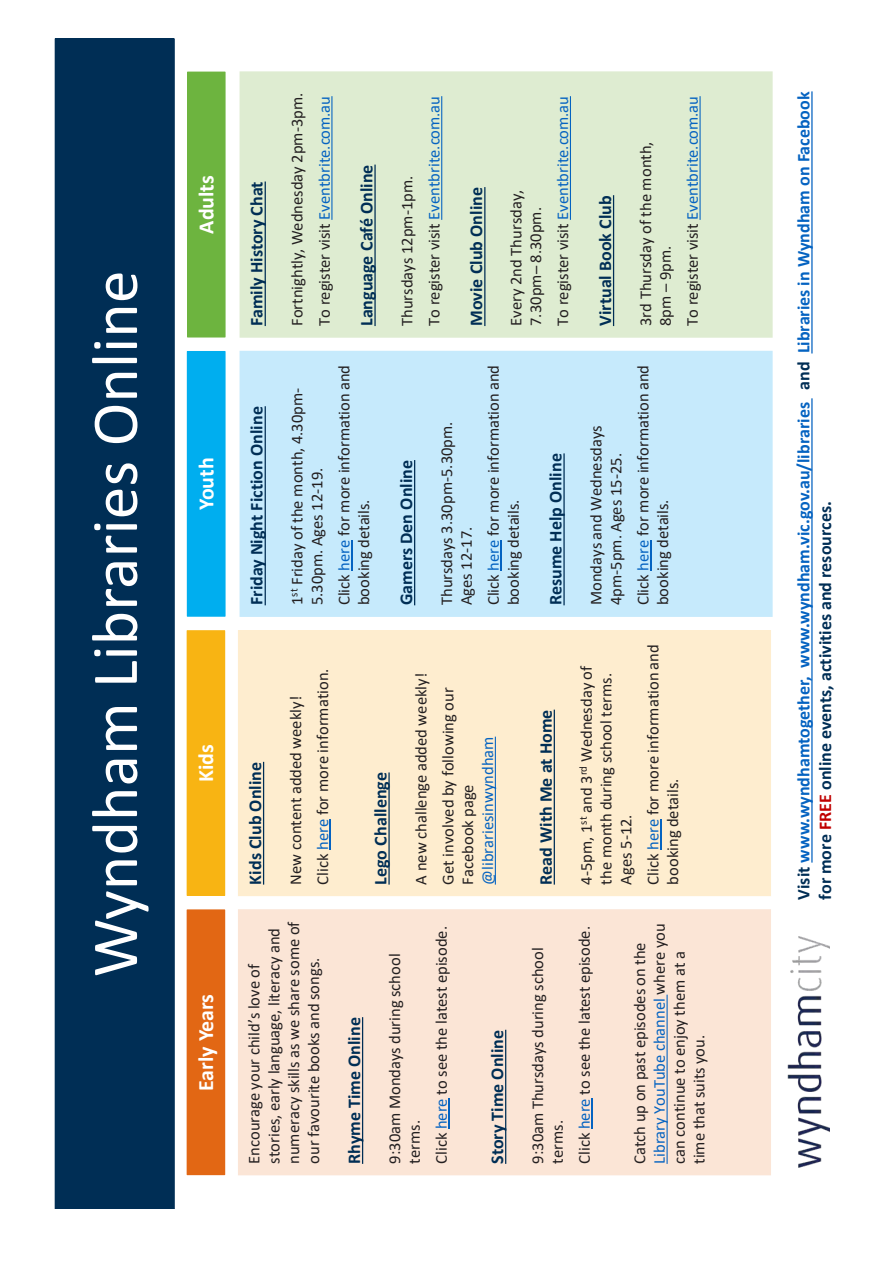
<style>
.page{position:relative;width:893px;height:1263px;background:#fff}
.page>*{position:absolute;margin:0;border:0;box-sizing:border-box;transform-origin:0 0}
.t1{font:65.85px "Calibri";color:#fff}
.t2{font:700 21.9px "Calibri";color:#fff}
.t3{font:700 18px "Calibri";color:#002e55}
.t4{font:700 18px/21.6px "Calibri";color:#0563c1}
.t5{font:16.65px "Calibri";color:#231f20}
.t6{font:16.5px/19.8px "Calibri";color:#231f20}
.t7{font:16.5px/19.8px "Calibri";color:#0563c1}
.s1{color:#0563c1}
.s2{color:#231f20}
.s3{color:#002e55}
.s4{color:#c00000}
</style>
<div class="page">
<div style="left:187px;top:910px;width:38px;height:264px;background:#e26714"></div>
<div style="left:187px;top:631px;width:38px;height:264px;background:#f8b413"></div>
<div style="left:55px;top:39px;width:119px;height:1170px;background:#002e55"></div>
<div style="left:55px;top:39px;width:120px;height:1170px;border:1px solid #002e55"></div>
<div style="left:239px;top:910px;width:531px;height:264px;background:#fbe5d6"></div>
<div style="left:238px;top:909px;width:533px;height:266px;border:2px solid #fbe5d6"></div>
<svg style="left:362px;top:1017px;width:1px;height:147px"></svg>
<hr style="left:449px;top:1098px;width:1px;height:31px;background:#0563c1">
<svg style="left:505px;top:1030px;width:1px;height:134px"></svg>
<hr style="left:592px;top:1098px;width:1px;height:31px;background:#0563c1">
<svg style="left:667px;top:995px;width:1px;height:169px"></svg>
<div style="left:239px;top:631px;width:531px;height:264px;background:#feedcf"></div>
<div style="left:238px;top:630px;width:533px;height:266px;border:2px solid #feedcf"></div>
<svg style="left:263px;top:762px;width:1px;height:123px"></svg>
<hr style="left:330px;top:819px;width:1px;height:31px;background:#0563c1">
<svg style="left:388px;top:772px;width:2px;height:113px"></svg>
<svg style="left:495px;top:737px;width:1px;height:148px"></svg>
<svg style="left:554px;top:710px;width:1px;height:175px"></svg>
<hr style="left:660px;top:819px;width:1px;height:31px;background:#0563c1">
<div style="left:187px;top:351px;width:38px;height:265px;background:#00aeef"></div>
<div style="left:187px;top:351px;width:39px;height:266px;border:1px solid #00aeef"></div>
<div style="left:240px;top:351px;width:532px;height:265px;background:#c6eafc"></div>
<div style="left:240px;top:351px;width:533px;height:266px;border:2px solid #c6eafc"></div>
<svg style="left:265px;top:406px;width:1px;height:199px"></svg>
<hr style="left:351px;top:540px;width:1px;height:31px;background:#0563c1">
<svg style="left:414px;top:460px;width:1px;height:145px"></svg>
<hr style="left:501px;top:540px;width:1px;height:31px;background:#0563c1">
<svg style="left:563px;top:453px;width:2px;height:152px"></svg>
<hr style="left:650px;top:540px;width:1px;height:31px;background:#0563c1">
<div style="left:188px;top:72px;width:37px;height:265px;background:#6db43f"></div>
<div style="left:187px;top:72px;width:39px;height:265px;border:1px solid #6db43f"></div>
<div style="left:240px;top:72px;width:532px;height:265px;background:#deecd1"></div>
<div style="left:240px;top:71px;width:533px;height:267px;border:2px solid #deecd1"></div>
<svg style="left:265px;top:181px;width:1px;height:145px"></svg>
<svg style="left:331px;top:96px;width:1px;height:124px"></svg>
<svg style="left:374px;top:165px;width:2px;height:161px"></svg>
<svg style="left:441px;top:96px;width:1px;height:124px"></svg>
<svg style="left:484px;top:187px;width:1px;height:139px"></svg>
<svg style="left:570px;top:96px;width:1px;height:124px"></svg>
<svg style="left:613px;top:195px;width:1px;height:131px"></svg>
<svg style="left:699px;top:96px;width:2px;height:124px"></svg>
<img style="left:787px;top:937px;width:42px;height:230px">
<svg style="left:811px;top:398px;width:2px;height:465px"></svg>
<svg style="left:811px;top:91px;width:2px;height:262px"></svg>
<p class="t1" style="left:69px;top:977px;width:708px;rotate:-90deg">Wyndham Libraries Online</p>
<p class="t2" style="left:191px;top:234px;width:60px;rotate:-90deg">Adults</p>
<p class="t3" style="left:244px;top:326px;width:146px;rotate:-90deg">Family History Chat</p>
<p class="t2" style="left:191px;top:510px;width:54px;rotate:-90deg">Youth</p>
<p class="t3" style="left:244px;top:605px;width:200px;rotate:-90deg">Friday Night Fiction Online</p>
<p class="t2" style="left:191px;top:782px;width:39px;rotate:-90deg">Kids</p>
<p class="t3" style="left:242px;top:884px;width:124px;rotate:-90deg">Kids Club Online</p>
<p class="t6" style="left:283px;top:326px;width:235px;line-height:27px;rotate:-90deg">Fortnightly, Wednesday 2pm-3pm.<br>To register visit <span class="s1">Eventbrite.com.au</span></p>
<p class="t3" style="left:354px;top:326px;width:163px;rotate:-90deg">Language Café Online</p>
<p class="t6" style="left:287px;top:605px;width:219px;rotate:-90deg">1<sup>st</sup> Friday of the month, 4.30pm-</p>
<p class="t5" style="left:305px;top:605px;width:139px;rotate:-90deg">5.30pm. Ages 12-19.</p>
<p class="t6" style="left:334px;top:605px;width:242px;rotate:-90deg">Click <span class="s1">here</span> for more information and booking details.</p>
<p class="t6" style="left:282px;top:884px;width:217px;line-height:27px;rotate:-90deg">New content added weekly!<br>Click <span class="s1">here</span> for more information.</p>
<p class="t3" style="left:368px;top:884px;width:114px;rotate:-90deg">Lego Challenge</p>
<p class="t6" style="left:393px;top:326px;width:231px;line-height:27px;rotate:-90deg">Thursdays 12pm-1pm.<br>To register visit <span class="s1">Eventbrite.com.au</span></p>
<p class="t3" style="left:464px;top:326px;width:140px;rotate:-90deg">Movie Club Online</p>
<p class="t6" style="left:506px;top:326px;width:138px;rotate:-90deg">Every 2nd Thursday,<br>7.30pm– 8.30pm.</p>
<p class="t7" style="left:552px;top:326px;width:231px;rotate:-90deg"><span class="s2">To register visit</span> Eventbrite.com.au</p>
<p class="t3" style="left:393px;top:605px;width:147px;rotate:-90deg">Gamers Den Online</p>
<p class="t6" style="left:436px;top:605px;width:185px;rotate:-90deg">Thursdays 3.30pm-5.30pm.<br>Ages 12-17.</p>
<p class="t6" style="left:483px;top:605px;width:242px;rotate:-90deg">Click <span class="s1">here</span> for more information and booking details.</p>
<p class="t3" style="left:543px;top:605px;width:153px;rotate:-90deg">Resume Help Online</p>
<p class="t6" style="left:407px;top:884px;width:213px;line-height:27px;rotate:-90deg">A new challenge added weekly!<br>Get involved by following our</p>
<p class="t7" style="left:457px;top:884px;width:149px;rotate:-90deg"><span class="s2">Facebook page </span>@librariesinwyndham</p>
<p class="t3" style="left:533px;top:884px;width:176px;rotate:-90deg">Read With Me at Home</p>
<p class="t7" style="left:682px;top:326px;width:231px;rotate:-90deg"><span class="s2">To register visit</span> Eventbrite.com.au</p>
<p class="t4" style="left:792px;top:900px;width:809px;rotate:-90deg"><span class="s3">Visit</span> www.wyndhamtogether, www.wyndham.vic.gov.au/libraries <span class="s3">and</span> Libraries in Wyndham on Facebook <span class="s3">for more</span> <span class="s4">FREE</span> <span class="s3">online events, activities and resources.</span></p>
<p class="t6" style="left:635px;top:326px;width:186px;rotate:-90deg">3rd Thursday of the month,<br>8pm – 9pm.</p>
<p class="t3" style="left:592px;top:326px;width:132px;rotate:-90deg">Virtual Book Club</p>
<p class="t6" style="left:632px;top:605px;width:242px;rotate:-90deg">Click <span class="s1">here</span> for more information and booking details.</p>
<p class="t6" style="left:586px;top:605px;width:181px;rotate:-90deg">Mondays and Wednesdays<br>4pm-5pm. Ages 15-25.</p>
<p class="t6" style="left:643px;top:884px;width:242px;rotate:-90deg">Click <span class="s1">here</span> for more information and booking details.</p>
<p class="t6" style="left:576px;top:884px;width:221px;rotate:-90deg">4-5pm, 1<sup>st</sup> and 3<sup>rd</sup> Wednesday of the month during school terms.<br>Ages 5-12.</p>
<p class="t2" style="left:190px;top:1091px;width:99px;rotate:-90deg">Early Years</p>
<p class="t5" style="left:262px;top:1164px;width:238px;rotate:-90deg">stories, early language, literacy and</p>
<p class="t6" style="left:283px;top:1164px;width:244px;rotate:-90deg">numeracy skills as we share some of our favourite books and songs.</p>
<p class="t6" style="left:244px;top:1164px;width:202px;rotate:-90deg">Encourage your child’s love of</p>
<p class="t3" style="left:341px;top:1164px;width:148px;rotate:-90deg">Rhyme Time Online</p>
<p class="t6" style="left:384px;top:1164px;width:212px;rotate:-90deg">9:30am Mondays during school terms.</p>
<p class="t6" style="left:431px;top:1164px;width:239px;rotate:-90deg">Click <span class="s1">here</span> to see the latest episode.</p>
<p class="t3" style="left:484px;top:1164px;width:135px;rotate:-90deg">Story Time Online</p>
<p class="t6" style="left:527px;top:1164px;width:218px;rotate:-90deg">9:30am Thursdays during school terms.</p>
<p class="t6" style="left:574px;top:1164px;width:239px;rotate:-90deg">Click <span class="s1">here</span> to see the latest episode.</p>
<p class="t6" style="left:649px;top:1164px;width:242px;rotate:-90deg"><span class="s1">Library YouTube channel</span> where you can continue to enjoy them at a time that suits you.</p>
<p class="t5" style="left:628px;top:1164px;width:223px;rotate:-90deg">Catch up on past episodes on the</p>
</div>
